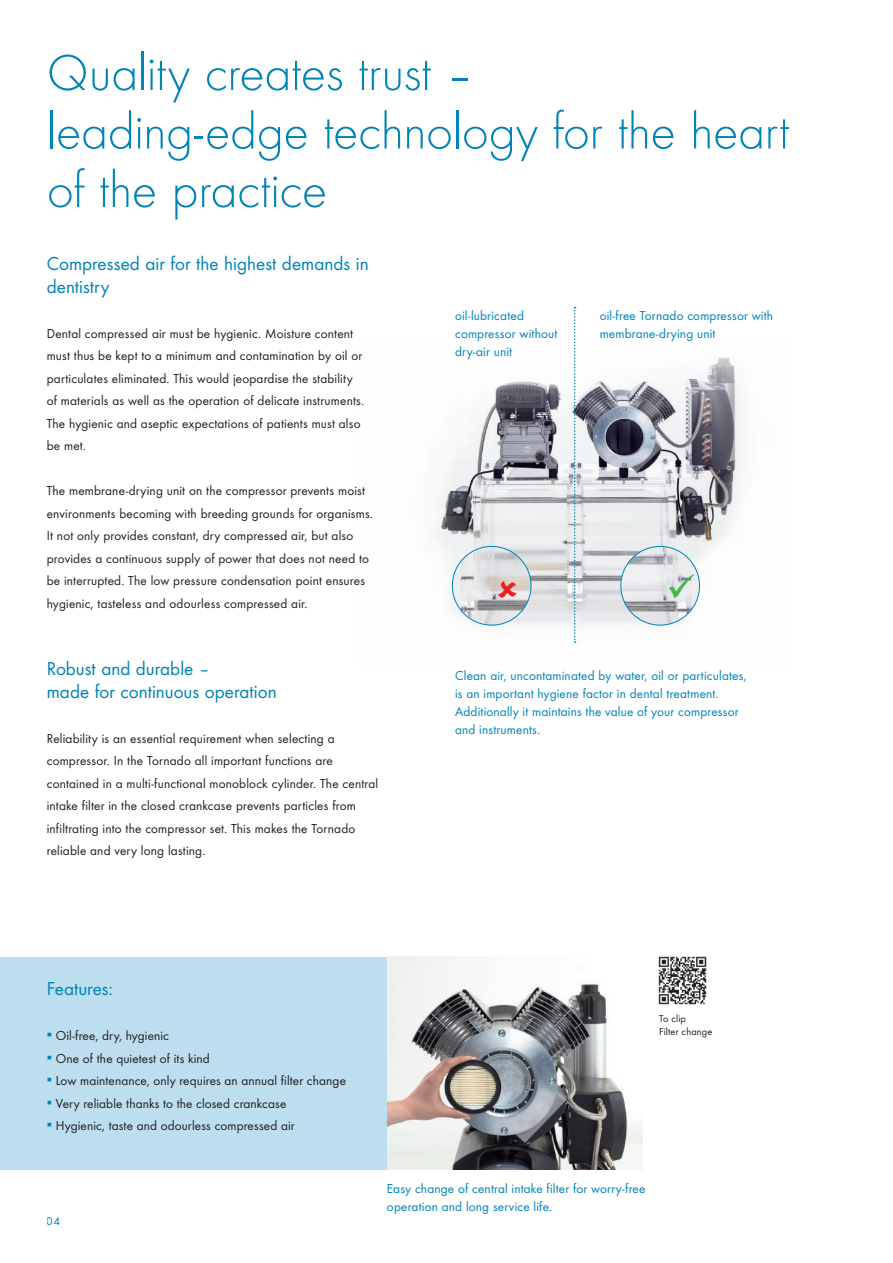
<style>
.page{position:relative;width:893px;height:1263px;background:#fff}
.page>*{position:absolute;margin:0;border:0;box-sizing:border-box;transform-origin:0 0}
.t1{font:300 52.5px/58.5px "Futura TOT";letter-spacing:-.01em;color:#0083b6}
.t2{font:19.5px/22.5px "Futura TOT Boo";color:#0083b6}
.t3{font:13.5px/22.5px "Futura TOT Boo";letter-spacing:.01em;color:#231f20}
.t4{font:13.5px/18px "Futura TOT Boo";letter-spacing:.01em;color:#0083b6}
.t5{font:12px "Futura TOT Boo";color:#0083b6}
.t6{font:10.5px/13.5px "Futura TOT Boo";letter-spacing:.015em;color:#231f20}
.s1{color:#0083b6}
</style>
<div class="page">
<img style="left:433px;top:342px;width:313px;height:301px">
<img style="left:452px;top:546px;width:79px;height:79px;border-radius:39px">
<div style="left:452px;top:546px;width:79px;height:79px;border:1px solid #0083b6;border-radius:50%"></div>
<img style="left:621px;top:546px;width:78px;height:79px;border-radius:39px">
<div style="left:620px;top:546px;width:80px;height:79px;border:1px solid #0083b6;border-radius:50%"></div>
<img style="left:387px;top:957px;width:255px;height:212px">
<img style="left:658px;top:956px;width:49px;height:49px">
<div style="left:0;top:957px;width:387px;height:212px;background:#bcdeee"></div>
<svg style="left:574px;top:307px;width:2px;height:336px"></svg>
<svg style="left:498px;top:580px;width:19px;height:18px"></svg>
<svg style="left:669px;top:574px;width:25px;height:24px"></svg>
<h1 class="t1" style="left:47px;top:44px;width:744px">Quality creates trust –<br>leading-edge technology for the heart of the practice</h1>
<h2 class="t2" style="left:47px;top:252px;width:323px">Compressed air for the highest demands in dentistry</h2>
<p class="t3" style="left:47px;top:322px;width:319px">Dental compressed air must be hygienic. Moisture content must thus be kept to a minimum and contamination by oil or particulates eliminated. This would jeopardise the stability of materials as well as the operation of delicate instruments.<br>The hygienic and aseptic expectations of patients must also be met.</p>
<p class="t3" style="left:47px;top:479px;width:328px">The membrane-drying unit on the compressor prevents moist environments becoming with breeding grounds for organisms.<br>It not only provides constant, dry compressed air, but also provides a continuous supply of power that does not need to be interrupted. The low pressure condensation point ensures hygienic, tasteless and odourless compressed air.</p>
<h2 class="t2" style="left:47px;top:657px;width:231px">Robust and durable –<br>made for continuous operation</h2>
<p class="t3" style="left:47px;top:727px;width:333px">Reliability is an essential requirement when selecting a compressor. In the Tornado all important functions are contained in a multi-functional monoblock cylinder. The central intake filter in the closed crankcase prevents particles from infiltrating into the compressor set. This makes the Tornado reliable and very long lasting.</p>
<p class="t4" style="left:455px;top:306px;width:104px">oil-lubricated compressor without dry-air unit</p>
<p class="t4" style="left:600px;top:306px;width:175px">oil-free Tornado compressor with membrane-drying unit</p>
<p class="t4" style="left:455px;top:666px;width:293px">Clean air, uncontaminated by water, oil or particulates, is an important hygiene factor in dental treatment.<br>Additionally it maintains the value of your compressor and instruments.</p>
<h2 class="t2" style="left:47px;top:977px;width:68px">Features:</h2>
<p class="t3" style="left:47px;top:1024px;width:124px"><span class="s1">▪</span> Oil-free, dry, hygienic</p>
<p class="t3" style="left:47px;top:1047px;width:165px"><span class="s1">▪</span> One of the quietest of its kind</p>
<p class="t3" style="left:47px;top:1069px;width:301px"><span class="s1">▪</span> Low maintenance, only requires an annual filter change</p>
<p class="t3" style="left:47px;top:1092px;width:241px"><span class="s1">▪</span> Very reliable thanks to the closed crankcase</p>
<p class="t3" style="left:47px;top:1114px;width:249px"><span class="s1">▪</span> Hygienic, taste and odourless compressed air</p>
<p class="t5" style="left:47px;top:1214px;width:15px">04</p>
<p class="t6" style="left:659px;top:1011px;width:55px">To clip<br>Filter change</p>
<p class="t4" style="left:387px;top:1179px;width:260px">Easy change of central intake filter for worry-free operation and long service life.</p>
</div>
